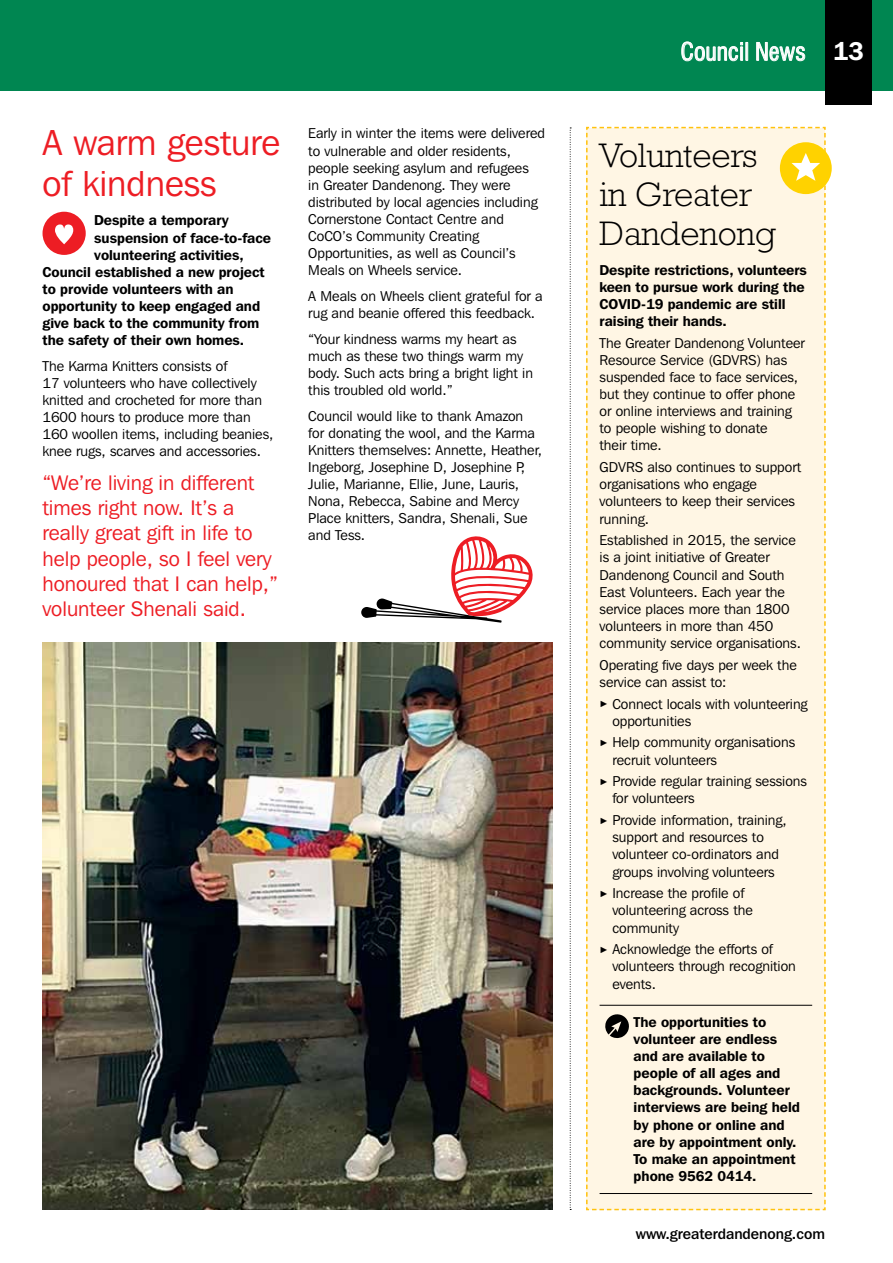
<style>
.page{position:relative;width:893px;height:1263px;background:#fff}
.page>*{position:absolute;margin:0;border:0;box-sizing:border-box;transform-origin:0 0}
.H1_Story_heading_24p{font:36px/40.5px "Franklin Gothic IT Cby BT";color:#ed1d24}
.H1_Story_heading_1_2{font:300 34.5px/39px "Rockwell";color:#000}
.t1{font:600 25.5px "Franklin Gothic IT Cby BT";color:#fff}
.t2{font:21px/25.2px "Franklin Gothic IT Cby BT";color:#ed1d24}
.t3{font:500 15px "Franklin Gothic IT Cby BT";color:#000}
.P_Body_Text{font:14.25px/17.1px "Franklin Gothic IT Cby BT";color:#000}
.H2_Intro_Story_Para{font:600 14.25px/17.1px "Franklin Gothic IT Cby BT";color:#000}
.H4_Contact_Panel_gre{font:600 14.25px/17.1px "Franklin Gothic IT Cby BT";color:#000}
.s1{font-family:"ST Yuanti SC Regular";font-size:9px}
</style>
<div class="page">
<div style="left:0;top:0;width:893px;height:90px;background:#008651"></div>
<div style="left:825px;top:0;width:47px;height:104px;background:#000"></div>
<svg style="left:570px;top:128px;width:1px;height:1082px"></svg>
<div style="left:43px;top:212px;width:43px;height:43px;background:#ed1d24;border-radius:50%"></div>
<svg style="left:55px;top:224px;width:18px;height:20px"></svg>
<img style="left:43px;top:642px;width:510px;height:568px">
<div style="left:780px;top:142px;width:52px;height:52px;background:#ffd200;border-radius:50%"></div>
<div style="left:586px;top:127px;width:240px;height:1083px;background:#fff6e4"></div>
<svg style="left:361px;top:536px;width:172px;height:87px"></svg>
<h1 class="H1_Story_heading_24p" style="left:43px;top:122px;width:239px">A warm gesture of kindness</h1>
<h2 class="H2_Intro_Story_Para" style="left:94px;top:212px;width:136px">Despite a temporary</h2>
<h2 class="H2_Intro_Story_Para" style="left:94px;top:229px;width:178px">suspension of face-to-face</h2>
<h2 class="H2_Intro_Story_Para" style="left:94px;top:246px;width:151px">volunteering activities,</h2>
<h2 class="H2_Intro_Story_Para" style="left:43px;top:263px;width:224px">Council established a new project</h2>
<h2 class="H2_Intro_Story_Para" style="left:43px;top:280px;width:192px">to provide volunteers with an</h2>
<h2 class="H2_Intro_Story_Para" style="left:43px;top:297px;width:219px">opportunity to keep engaged and</h2>
<h2 class="H2_Intro_Story_Para" style="left:43px;top:314px;width:218px">give back to the community from</h2>
<h2 class="H2_Intro_Story_Para" style="left:43px;top:331px;width:203px">the safety of their own homes.</h2>
<p class="P_Body_Text" style="left:43px;top:357px;width:232px">The Karma Knitters consists of<br>17 volunteers who have collectively knitted and crocheted for more than 1600 hours to produce more than 160 woollen items, including beanies, knee rugs, scarves and accessories.</p>
<h3 class="t2" style="left:43px;top:470px;width:237px">“We’re living in different times right now. It’s a really great gift in life to help people, so I feel very honoured that I can help,” volunteer Shenali said.</h3>
<p class="P_Body_Text" style="left:308px;top:125px;width:238px">Early in winter the items were delivered to vulnerable and older residents, people seeking asylum and refugees<br>in Greater Dandenong. They were distributed by local agencies including Cornerstone Contact Centre and CoCO’s Community Creating Opportunities, as well as Council’s Meals on Wheels service.</p>
<p class="P_Body_Text" style="left:308px;top:287px;width:236px">A Meals on Wheels client grateful for a rug and beanie offered this feedback.</p>
<p class="P_Body_Text" style="left:308px;top:330px;width:226px">“Your kindness warms my heart as much as these two things warm my body. Such acts bring a bright light in this troubled old world.”</p>
<p class="P_Body_Text" style="left:308px;top:407px;width:235px">Council would like to thank Amazon for donating the wool, and the Karma Knitters themselves: Annette, Heather, Ingeborg, Josephine D, Josephine P, Julie, Marianne, Ellie, June, Lauris, Nona, Rebecca, Sabine and Mercy Place knitters, Sandra, Shenali, Sue and Tess.</p>
<p class="t1" style="left:833px;top:35px;width:33px">13</p>
<h1 class="H1_Story_heading_1_2" style="left:600px;top:136px;width:178px">Volunteers in Greater<br>Dandenong</h1>
<h2 class="H2_Intro_Story_Para" style="left:600px;top:261px;width:209px">Despite restrictions, volunteers keen to pursue work during the<br>COVID-19 pandemic are still raising their hands.</h2>
<p class="P_Body_Text" style="left:600px;top:334px;width:207px">The Greater Dandenong Volunteer<br>Resource Service (GDVRS) has suspended face to face services, but they continue to offer phone or online interviews and training to people wishing to donate<br>their time.</p>
<p class="P_Body_Text" style="left:600px;top:458px;width:203px">GDVRS also continues to support organisations who engage volunteers to keep their services running.</p>
<p class="P_Body_Text" style="left:600px;top:532px;width:203px">Established in 2015, the service is a joint initiative of Greater<br>Dandenong Council and South<br>East Volunteers. Each year the service places more than 1800 volunteers in more than 450 community service organisations.</p>
<p class="P_Body_Text" style="left:600px;top:656px;width:199px">Operating five days per week the service can assist to:</p>
<p class="P_Body_Text" style="left:612px;top:695px;width:197px;text-indent:-13px"><span class="s1">►</span> Connect locals with volunteering opportunities</p>
<p class="P_Body_Text" style="left:612px;top:734px;width:184px;text-indent:-13px"><span class="s1">►</span> Help community organisations recruit volunteers</p>
<p class="P_Body_Text" style="left:612px;top:773px;width:196px;text-indent:-13px"><span class="s1">►</span> Provide regular training sessions for volunteers</p>
<p class="P_Body_Text" style="left:612px;top:811px;width:176px;text-indent:-13px"><span class="s1">►</span> Provide information, training, support and resources to volunteer co-ordinators and groups involving volunteers</p>
<p class="P_Body_Text" style="left:612px;top:884px;width:142px;text-indent:-13px"><span class="s1">►</span> Increase the profile of volunteering across the community</p>
<p class="P_Body_Text" style="left:612px;top:940px;width:185px;text-indent:-13px"><span class="s1">►</span> Acknowledge the efforts of volunteers through recognition events.</p>
<h3 class="H4_Contact_Panel_gre" style="left:634px;top:1013px;width:168px">The opportunities to volunteer are endless and are available to people of all ages and backgrounds. Volunteer interviews are being held by phone or online and are by appointment only.<br>To make an appointment phone 9562 0414.</h3>
<p class="t3" style="left:636px;top:1224px;width:191px">www.greaterdandenong.com</p>
</div>
